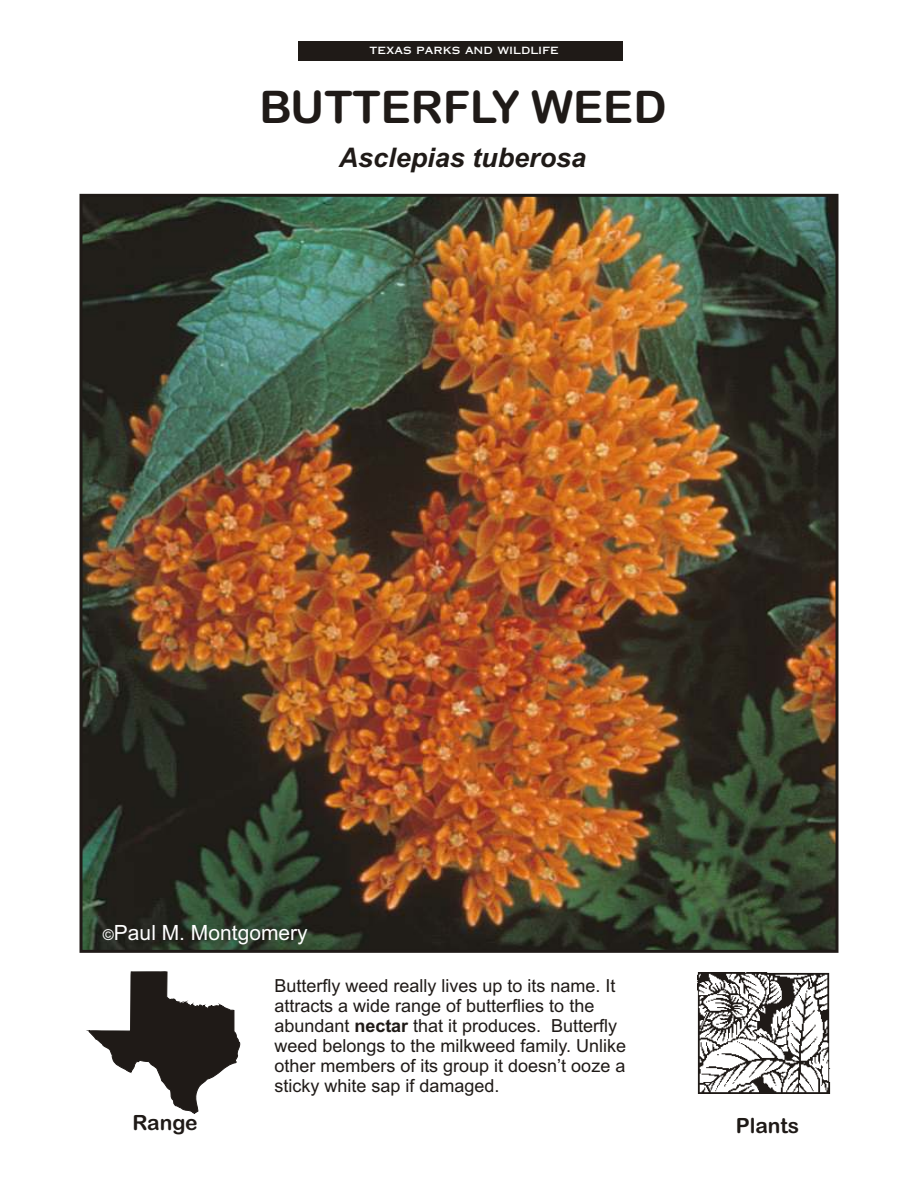
<style>
.page{position:relative;width:918px;height:1188px;background:#fff}
.page>*{position:absolute;margin:0;border:0;box-sizing:border-box;transform-origin:0 0}
.t1{font:700 45px "Arial Rounded MT Bold";color:#1f1a17}
.t2{font:italic 700 27px "Arial";color:#1f1a17}
.t3{font:21px "Arial";color:#fff}
.t4{font:700 21px "Arial Rounded MT Bold";color:#1f1a17}
.t5{font:18px/20.1px "Arial";color:#1f1a17}
.t6{font:11.85px "Copperplate Thirty One AB";color:#fff}
.s1{font-size:15px}
.s2{font-weight:700}
</style>
<div class="page">
<img style="left:83px;top:198px;width:752px;height:751px">
<svg style="left:88px;top:971px;width:153px;height:143px"></svg>
<img style="left:697px;top:973px;width:133px;height:120px">
<div style="left:298px;top:41px;width:325px;height:19px;background:#1f1a17"></div>
<div style="left:79px;top:194px;width:760px;height:759px;border:3px solid #1f1a17"></div>
<p class="t6" style="left:370px;top:46px;width:191px">TEXAS PARKS AND WILDLIFE</p>
<h1 class="t1" style="left:260px;top:90px;width:409px">BUTTERFLY WEED</h1>
<h2 class="t2" style="left:339px;top:147px;width:249px">Asclepias tuberosa</h2>
<p class="t3" style="left:103px;top:924px;width:206px"><span class="s1">©</span>Paul M. Montgomery</p>
<p class="t5" style="left:274px;top:977px;width:353px">Butterfly weed really lives up to its name. It attracts a wide range of butterflies to the abundant <span class="s2">nectar</span> that it produces. Butterfly weed belongs to the milkweed family. Unlike other members of its group it doesn’t ooze a sticky white sap if damaged.</p>
<p class="t4" style="left:132px;top:1115px;width:67px">Range</p>
<p class="t4" style="left:736px;top:1117px;width:65px">Plants</p>
</div>
